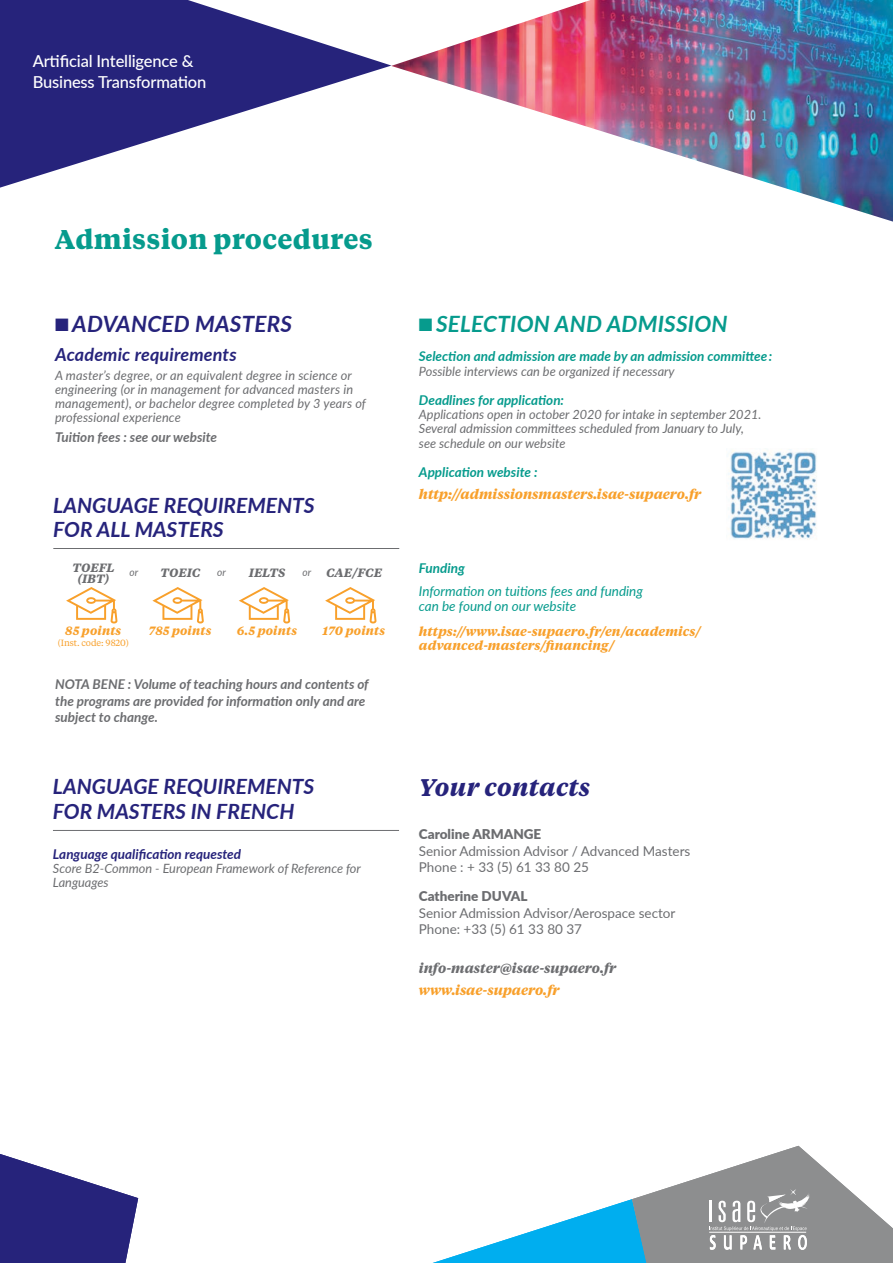
<style>
.page{position:relative;width:893px;height:1263px;background:#fff}
.page>*{position:absolute;margin:0;border:0;box-sizing:border-box;transform-origin:0 0}
.t1{font:700 27px "Tiempos Text";letter-spacing:.01em;color:#069b8d}
.t2{font:italic 700 24px "Tiempos Text";letter-spacing:.01em;color:#26237b}
.t3{font:italic 700 22.5px "Lato";letter-spacing:.01em;color:#069b8d}
.t4{font:italic 700 22.5px "Lato";letter-spacing:.01em;color:#26237b}
.t5{font:italic 700 21px/25.2px "Lato";color:#26237b}
.t6{font:italic 700 18px "Lato";letter-spacing:.01em;color:#26237b}
.t7{font:500 16.5px/21px "Lato";letter-spacing:-.01em;color:#fff}
.t8{font:italic 700 13.5px/16.2px "Lato";color:#6c6d70}
.t9{font:13.5px/16.5px "Lato";color:#6c6d70}
.t10{font:italic 700 13.5px "Lato";color:#069b8d}
.t11{font:italic 700 13.5px "Tiempos Text";letter-spacing:-.01em;color:#f8a02b}
.t12{font:italic 13.5px/15px "Lato";color:#069b8d}
.t13{font:italic 700 13.5px "Lato";color:#26237b}
.t14{font:900 13.5px "Lato";color:#6c6d70}
.t15{font:italic 700 13.5px "Tiempos Text";letter-spacing:-.01em;color:#6c6d70}
.t16{font:italic 12.75px/14.2px "Lato";color:#6c6d70}
.t17{font:italic 700 12.75px/14.2px "Tiempos Text";color:#f8a02b}
.t18{font:italic 700 12px "Tiempos Text";letter-spacing:.01em;color:#f8a02b}
.t19{font:italic 700 12px/10.5px "Tiempos Text";letter-spacing:.01em;color:#6c6d70;text-align:center}
.t20{font:italic 10.5px "Lato";color:#6c6d70;scale:.96 1}
.t21{font:9px "Tiempos Text";letter-spacing:-.01em;color:#f8a02b}
</style>
<div class="page">
<img style="left:391px;top:0;width:502px;height:222px">
<svg style="left:0;top:0;width:391px;height:188px;fill:#26237b"></svg>
<svg style="left:0;top:1154px;width:138px;height:109px"></svg>
<svg style="left:433px;top:1146px;width:460px;height:117px"></svg>
<hr style="left:709px;top:1232px;width:97px;height:1px;background:#fff">
<hr style="left:53px;top:830px;width:346px;height:1px;background:#6c6d70">
<hr style="left:53px;top:548px;width:346px;height:1px;background:#6c6d70">
<svg style="left:66px;top:587px;width:51px;height:36px"></svg>
<svg style="left:325px;top:587px;width:51px;height:36px"></svg>
<svg style="left:239px;top:587px;width:51px;height:36px"></svg>
<svg style="left:152px;top:587px;width:52px;height:36px"></svg>
<img style="left:728px;top:449px;width:89px;height:91px">
<p class="t7" style="left:33px;top:50px;width:175px">Artificial Intelligence &amp;<br>Business Transformation</p>
<h1 class="t1" style="left:55px;top:220px;width:319px">Admission procedures</h1>
<h3 class="t4" style="left:55px;top:307px;width:238px">■ ADVANCED MASTERS</h3>
<h3 class="t6" style="left:55px;top:341px;width:183px">Academic requirements</h3>
<p class="t16" style="left:55px;top:367px;width:312px">A master’s degree, or an equivalent degree in science or engineering (or in management for advanced masters in management), or bachelor degree completed by 3 years of professional experience</p>
<p class="t8" style="left:55px;top:428px;width:164px">Tuition fees : see our website</p>
<h3 class="t5" style="left:53px;top:492px;width:263px;line-height:24px">LANGUAGE REQUIREMENTS<br>FOR ALL MASTERS</h3>
<p class="t19" style="left:72px;top:562px;width:44px">TOEFL (IBT)</p>
<p class="t19" style="left:160px;top:567px;width:41px">TOEIC</p>
<p class="t19" style="left:249px;top:567px;width:38px">IELTS</p>
<p class="t19" style="left:326px;top:567px;width:57px">CAE/FCE</p>
<p class="t20" style="left:130px;top:564px;width:11px">or</p>
<p class="t20" style="left:217px;top:564px;width:11px">or</p>
<p class="t20" style="left:303px;top:564px;width:11px">or</p>
<p class="t18" style="left:65px;top:622px;width:58px">85 points</p>
<p class="t21" style="left:58px;top:636px;width:72px">(Inst. code: 9820)</p>
<p class="t18" style="left:149px;top:622px;width:64px">785 points</p>
<p class="t18" style="left:237px;top:622px;width:62px">6.5 points</p>
<p class="t18" style="left:323px;top:622px;width:64px">170 points</p>
<p class="t8" style="left:55px;top:676px;width:315px">NOTA BENE : Volume of teaching hours and contents of the programs are provided for information only and are subject to change.</p>
<h3 class="t5" style="left:53px;top:772px;width:263px">LANGUAGE REQUIREMENTS<br>FOR MASTERS IN FRENCH</h3>
<p class="t13" style="left:53px;top:844px;width:190px">Language qualification requested</p>
<p class="t16" style="left:53px;top:861px;width:309px">Score B2-Common - European Framework of Reference for<br>Languages</p>
<h3 class="t3" style="left:419px;top:307px;width:310px">■ SELECTION AND ADMISSION</h3>
<p class="t10" style="left:419px;top:346px;width:355px">Selection and admission are made by an admission committee :</p>
<p class="t16" style="left:419px;top:363px;width:257px">Possible interviews can be organized if necessary</p>
<p class="t10" style="left:419px;top:390px;width:147px">Deadlines for application:</p>
<p class="t16" style="left:419px;top:407px;width:344px">Applications open in october 2020 for intake in september 2021.<br>Several admission committees scheduled from January to July, see schedule on our website</p>
<p class="t10" style="left:419px;top:462px;width:120px">Application website :</p>
<p class="t11" style="left:419px;top:485px;width:284px">http://admissionsmasters.isae-supaero.fr</p>
<p class="t10" style="left:419px;top:558px;width:47px">Funding</p>
<p class="t12" style="left:419px;top:583px;width:226px">Information on tuitions fees and funding can be found on our website</p>
<p class="t17" style="left:419px;top:624px;width:283px">https://www.isae-supaero.fr/en/academics/ advanced-masters/financing/</p>
<h2 class="t2" style="left:419px;top:770px;width:173px">Your contacts</h2>
<p class="t14" style="left:419px;top:824px;width:124px">Caroline ARMANGE</p>
<p class="t9" style="left:419px;top:842px;width:273px">Senior Admission Advisor / Advanced Masters<br>Phone : + 33 (5) 61 33 80 25</p>
<p class="t14" style="left:419px;top:886px;width:110px">Catherine DUVAL</p>
<p class="t9" style="left:419px;top:904px;width:258px">Senior Admission Advisor/Aerospace sector<br>Phone: +33 (5) 61 33 80 37</p>
<p class="t15" style="left:419px;top:958px;width:199px">info-master@isae-supaero.fr</p>
<p class="t11" style="left:419px;top:980px;width:142px">www.isae-supaero.fr</p>
</div>
